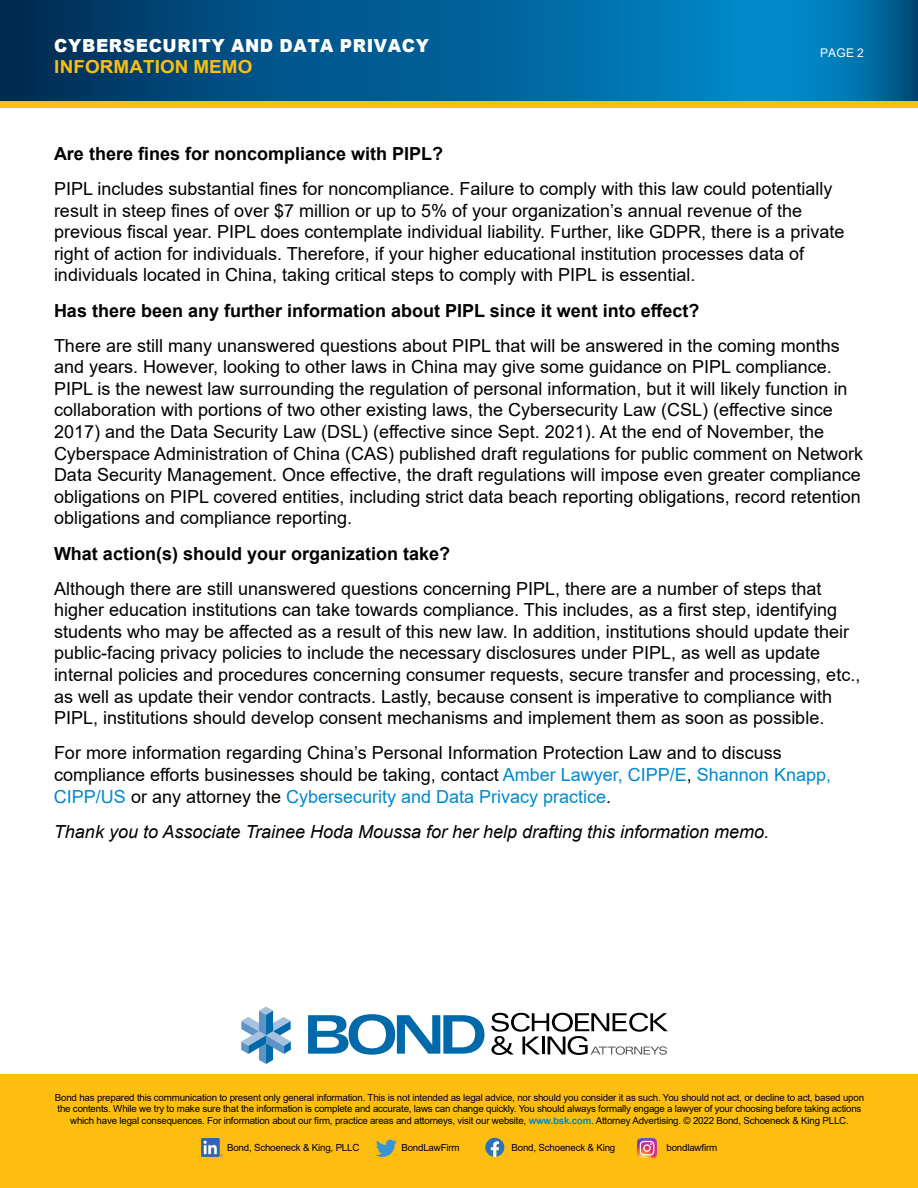
<style>
.page{position:relative;width:918px;height:1188px;background:#fff}
.page>*{position:absolute;margin:0;border:0;box-sizing:border-box;transform-origin:0 0}
.t1{font:18px/21.6px "Arial";color:#000}
.t2{font:700 18px "Arial";color:#000}
.t3{font:italic 18px "Arial";color:#000}
.t4{font:900 18px "Arial";letter-spacing:.035em;color:#fff;scale:.95 1}
.t5{font:700 18px "Arial";letter-spacing:.005em;color:#febe10;scale:1.05 1}
.t6{font:12px "Arial";color:#fff}
.t7{font:9.75px/11.7px "Arial";letter-spacing:-.02em;color:#000;text-align:center}
.s1{color:#0089cc}
.s2{font-weight:700;color:#0089cc}
</style>
<div class="page">
<div style="left:0;top:1075px;width:918px;height:113px;background:#febe10"></div>
<svg style="left:241px;top:1007px;width:50px;height:57px"></svg>
<svg style="left:308px;top:1014px;width:176px;height:41px"></svg>
<svg style="left:491px;top:1013px;width:177px;height:42px"></svg>
<img style="left:201px;top:1138px;width:22px;height:18px">
<svg style="left:376px;top:1140px;width:21px;height:17px"></svg>
<svg style="left:485px;top:1138px;width:19px;height:19px"></svg>
<img style="left:637px;top:1138px;width:20px;height:20px">
<div style="left:0;top:54px;width:918px;height:54px;background:#febe10"></div>
<svg style="left:0;top:0;width:918px;height:101px;background:#005f96"></svg>
<p class="t4" style="left:54px;top:32px;width:396px">CYBERSECURITY AND DATA PRIVACY</p>
<p class="t5" style="left:54px;top:54px;width:190px">INFORMATION MEMO</p>
<p class="t6" style="left:820px;top:45px;width:45px">PAGE 2</p>
<p class="t2" style="left:54px;top:141px;width:391px">Are there fines for noncompliance with PIPL?</p>
<p class="t1" style="left:54px;top:178px;width:792px">PIPL includes substantial fines for noncompliance. Failure to comply with this law could potentially result in steep fines of over $7 million or up to 5% of your organization’s annual revenue of the previous fiscal year. PIPL does contemplate individual liability. Further, like GDPR, there is a private right of action for individuals. Therefore, if your higher educational institution processes data of individuals located in China, taking critical steps to comply with PIPL is essential.</p>
<p class="t2" style="left:54px;top:298px;width:647px">Has there been any further information about PIPL since it went into effect?</p>
<p class="t1" style="left:54px;top:334px;width:811px">There are still many unanswered questions about PIPL that will be answered in the coming months and years. However, looking to other laws in China may give some guidance on PIPL compliance.<br>PIPL is the newest law surrounding the regulation of personal information, but it will likely function in collaboration with portions of two other existing laws, the Cybersecurity Law (CSL) (effective since 2017) and the Data Security Law (DSL) (effective since Sept. 2021). At the end of November, the Cyberspace Administration of China (CAS) published draft regulations for public comment on Network Data Security Management. Once effective, the draft regulations will impose even greater compliance obligations on PIPL covered entities, including strict data beach reporting obligations, record retention obligations and compliance reporting.</p>
<p class="t2" style="left:54px;top:541px;width:398px">What action(s) should your organization take?</p>
<p class="t1" style="left:54px;top:577px;width:808px">Although there are still unanswered questions concerning PIPL, there are a number of steps that higher education institutions can take towards compliance. This includes, as a first step, identifying students who may be affected as a result of this new law. In addition, institutions should update their public-facing privacy policies to include the necessary disclosures under PIPL, as well as update internal policies and procedures concerning consumer requests, secure transfer and processing, etc., as well as update their vendor contracts. Lastly, because consent is imperative to compliance with PIPL, institutions should develop consent mechanisms and implement them as soon as possible.</p>
<p class="t1" style="left:54px;top:742px;width:779px">For more information regarding China’s Personal Information Protection Law and to discuss compliance efforts businesses should be taking, contact <span class="s1">Amber Lawyer, CIPP/E</span>, <span class="s1">Shannon Knapp,<br>CIPP/US</span> or any attorney the <span class="s1">Cybersecurity and Data Privacy practice</span>.</p>
<p class="t3" style="left:54px;top:820px;width:717px">Thank you to Associate Trainee Hoda Moussa for her help drafting this information memo.</p>
<p class="t7" style="left:55px;top:1091px;width:811px">Bond has prepared this communication to present only general information. This is not intended as legal advice, nor should you consider it as such. You should not act, or decline to act, based upon the contents. While we try to make sure that the information is complete and accurate, laws can change quickly. You should always formally engage a lawyer of your choosing before taking actions which have legal consequences. For information about our firm, practice areas and attorneys, visit our website, <span class="s2">www.bsk.com</span>. Attorney Advertising. © 2022 Bond, Schoeneck &amp; King PLLC.</p>
<p class="t7" style="left:227px;top:1142px;width:134px">Bond, Schoeneck &amp; King, PLLC</p>
<p class="t7" style="left:401px;top:1142px;width:60px">BondLawFirm</p>
<p class="t7" style="left:512px;top:1142px;width:105px">Bond, Schoeneck &amp; King</p>
<p class="t7" style="left:666px;top:1142px;width:52px">bondlawfirm</p>
</div>
